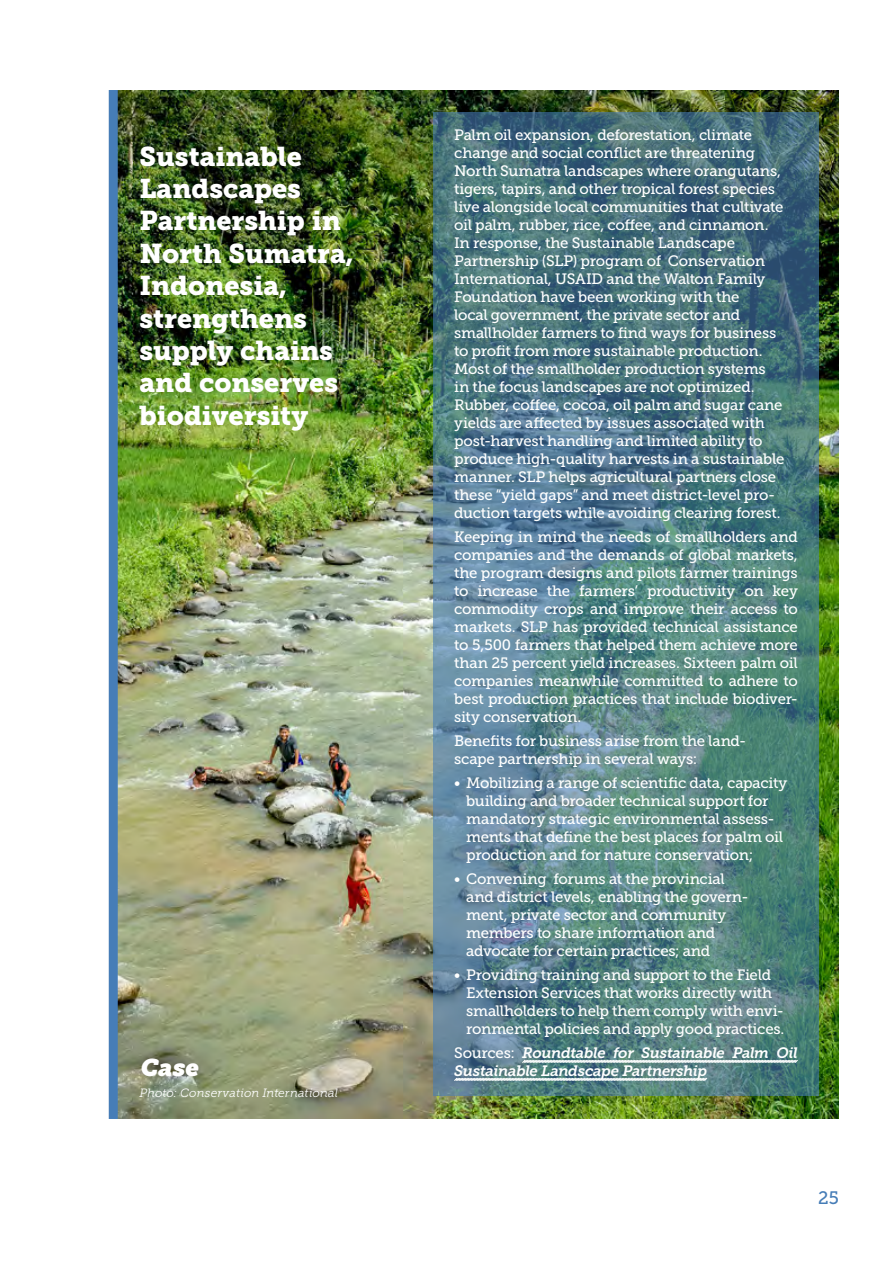
<style>
.page{position:relative;width:893px;height:1263px;background:#fff}
.page>*{position:absolute;margin:0;border:0;box-sizing:border-box;transform-origin:0 0}
.t1{font:27px/32.4px "Museo Slab 900";color:#fff}
.t2{font:italic 24px "Museo Slab 1000";color:#fff}
.t3{font:18px "Museo Slab 500";color:#467db7}
.t4{font:15px/18px "Museo Slab 500";letter-spacing:-.02em;color:#fff}
.t5{font:italic 15px "Museo Slab 700";letter-spacing:-.02em;color:#fff}
.t6{font:italic 12px "Museo Slab 300";letter-spacing:.005em;color:#fff}
.s1{font-family:"Museo Slab 500";font-style:normal}
</style>
<div class="page">
<img style="left:118px;top:90px;width:721px;height:1029px">
<svg style="left:433px;top:112px;width:386px;height:984px"></svg>
<svg style="left:522px;top:1059px;width:276px;height:4px"></svg>
<svg style="left:454px;top:1077px;width:254px;height:4px"></svg>
<div style="left:109px;top:90px;width:9px;height:1029px;background:#467db7"></div>
<p class="t4" style="left:454px;top:126px;width:332px">Palm oil expansion, deforestation, climate change and social conflict are threatening North Sumatra landscapes where orangutans, tigers, tapirs, and other tropical forest species live alongside local communities that cultivate oil palm, rubber, rice, coffee, and cinnamon.<br>In response, the Sustainable Landscape Partnership (SLP) program of Conservation International, USAID and the Walton Family Foundation have been working with the<br>local government, the private sector and smallholder farmers to find ways for business to profit from more sustainable production.<br>Most of the smallholder production systems in the focus landscapes are not optimized.<br>Rubber, coffee, cocoa, oil palm and sugar cane yields are affected by issues associated with post-harvest handling and limited ability to produce high-quality harvests in a sustainable manner. SLP helps agricultural partners close these “yield gaps” and meet district-level pro&shy;duction targets while avoiding clearing forest.</p>
<p class="t4" style="left:454px;top:528px;width:345px;text-align:justify">Keeping in mind the needs of smallholders and companies and the demands of global markets, the program designs and pilots farmer trainings to increase the farmers’ productivity on key commodity crops and improve their access to markets. SLP has provided technical assistance to 5,500 farmers that helped them achieve more than 25 percent yield increases. Sixteen palm oil companies meanwhile committed to adhere to best production practices that include biodiver&shy;sity conservation.</p>
<p class="t4" style="left:454px;top:732px;width:294px">Benefits for business arise from the land&shy;scape partnership in several ways:</p>
<p class="t4" style="left:466px;top:774px;width:323px;text-indent:-12px">• Mobilizing a range of scientific data, capacity building and broader technical support for mandatory strategic environmental assess&shy;ments that define the best places for palm oil production and for nature conservation;</p>
<p class="t4" style="left:466px;top:870px;width:284px;text-indent:-12px">• Convening forums at the provincial and district levels, enabling the govern&shy;ment, private sector and community members to share information and advocate for certain practices; and</p>
<p class="t4" style="left:466px;top:966px;width:320px;text-indent:-12px">• Providing training and support to the Field Extension Services that works directly with smallholders to help them comply with envi&shy;ronmental policies and apply good practices.</p>
<p class="t5" style="left:454px;top:1045px;width:345px"><span class="s1">Sources:</span> Roundtable for Sustainable Palm Oil</p>
<h1 class="t1" style="left:140px;top:140px;width:216px">Sustainable<br>Landscapes<br>Partnership in<br>North Sumatra,<br>Indonesia, strengthens supply chains and conserves biodiversity</h1>
<h2 class="t2" style="left:140px;top:1054px;width:60px">Case</h2>
<p class="t5" style="left:454px;top:1063px;width:254px">Sustainable Landscape Partnership</p>
<p class="t6" style="left:140px;top:1086px;width:200px">Photo: Conservation International</p>
<p class="t3" style="left:818px;top:1188px;width:22px">25</p>
</div>
